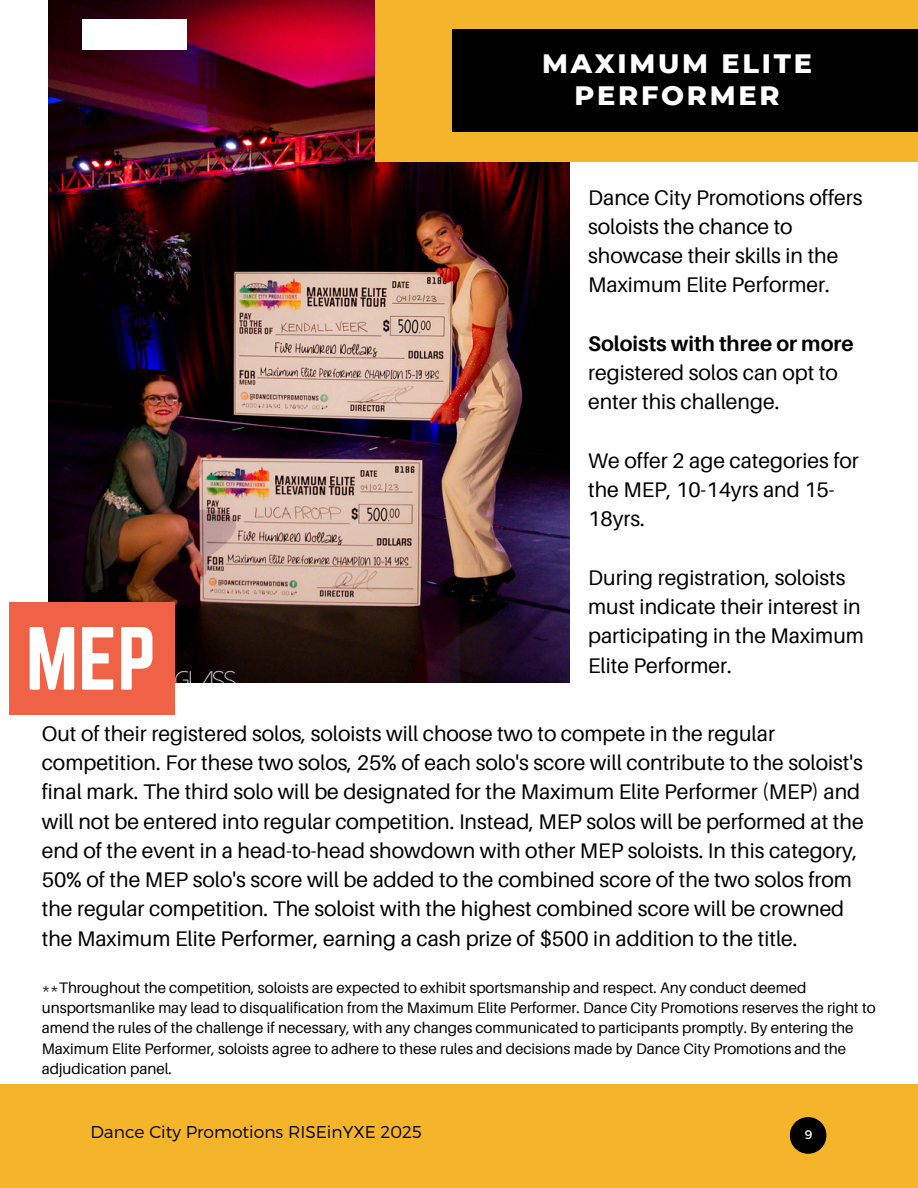
<style>
.page{position:relative;width:918px;height:1188px;background:#fff}
.page>*{position:absolute;margin:0;border:0;box-sizing:border-box;transform-origin:0 0}
.t1{font:78.3px "Norwester";color:#fff}
.t2{font:800 27.15px/31.8px "Montserrat";letter-spacing:.1em;color:#fff;text-align:center}
.t3{font:21.15px/29.2px "Aileron";color:#000}
.t4{font:300 17.1px "Montserrat";color:#000}
.t5{font:15.15px/20.2px "Aileron";color:#000}
.t6{font:12.45px "Montserrat";color:#fff}
.s1{font-weight:700}
</style>
<div class="page">
<img style="left:49px;top:0;width:521px;height:683px">
<div style="left:375px;top:0;width:543px;height:162px;background:#f4b52a"></div>
<div style="left:453px;top:30px;width:465px;height:102px;background:#000"></div>
<div style="left:83px;top:19px;width:104px;height:30px;background:#fff"></div>
<div style="left:0;top:1085px;width:918px;height:103px;background:#f4b52a"></div>
<svg style="left:790px;top:1117px;width:36px;height:37px"></svg>
<div style="left:9px;top:602px;width:165px;height:113px;background:#f06246"></div>
<h2 class="t2" style="left:542px;top:48px;width:271px">MAXIMUM ELITE<br>PERFORMER</h2>
<h3 class="t1" style="left:26px;top:611px;width:132px">MEP</h3>
<h1 class="t3" style="left:588px;top:182px;width:276px">Dance City Promotions offers soloists the chance to showcase their skills in the<br>Maximum Elite Performer.</h1>
<h3 class="t3" style="left:588px;top:328px;width:267px"><span class="s1">Soloists with three or more </span>registered solos can opt to enter this challenge.</h3>
<p class="t3" style="left:588px;top:445px;width:272px">We offer 2 age categories for the MEP, 10-14yrs and 15-<br>18yrs.</p>
<p class="t3" style="left:588px;top:562px;width:277px">During registration, soloists must indicate their interest in participating in the Maximum<br>Elite Performer.</p>
<h3 class="t3" style="left:42px;top:719px;width:823px">Out of their registered solos, soloists will choose two to compete in the regular competition. For these two solos, 25% of each solo's score will contribute to the soloist's final mark. The third solo will be designated for the Maximum Elite Performer (MEP) and will not be entered into regular competition. Instead, MEP solos will be performed at the end of the event in a head-to-head showdown with other MEP soloists. In this category, 50% of the MEP solo's score will be added to the combined score of the two solos from the regular competition. The soloist with the highest combined score will be crowned the Maximum Elite Performer, earning a cash prize of $500 in addition to the title.</h3>
<h3 class="t5" style="left:42px;top:977px;width:835px">**Throughout the competition, soloists are expected to exhibit sportsmanship and respect. Any conduct deemed unsportsmanlike may lead to disqualification from the Maximum Elite Performer. Dance City Promotions reserves the right to amend the rules of the challenge if necessary, with any changes communicated to participants promptly. By entering the Maximum Elite Performer, soloists agree to adhere to these rules and decisions made by Dance City Promotions and the adjudication panel.</h3>
<h3 class="t4" style="left:90px;top:1121px;width:333px">Dance City Promotions RISEinYXE 2025</h3>
<p class="t6" style="left:805px;top:1126px;width:9px">9</p>
</div>
